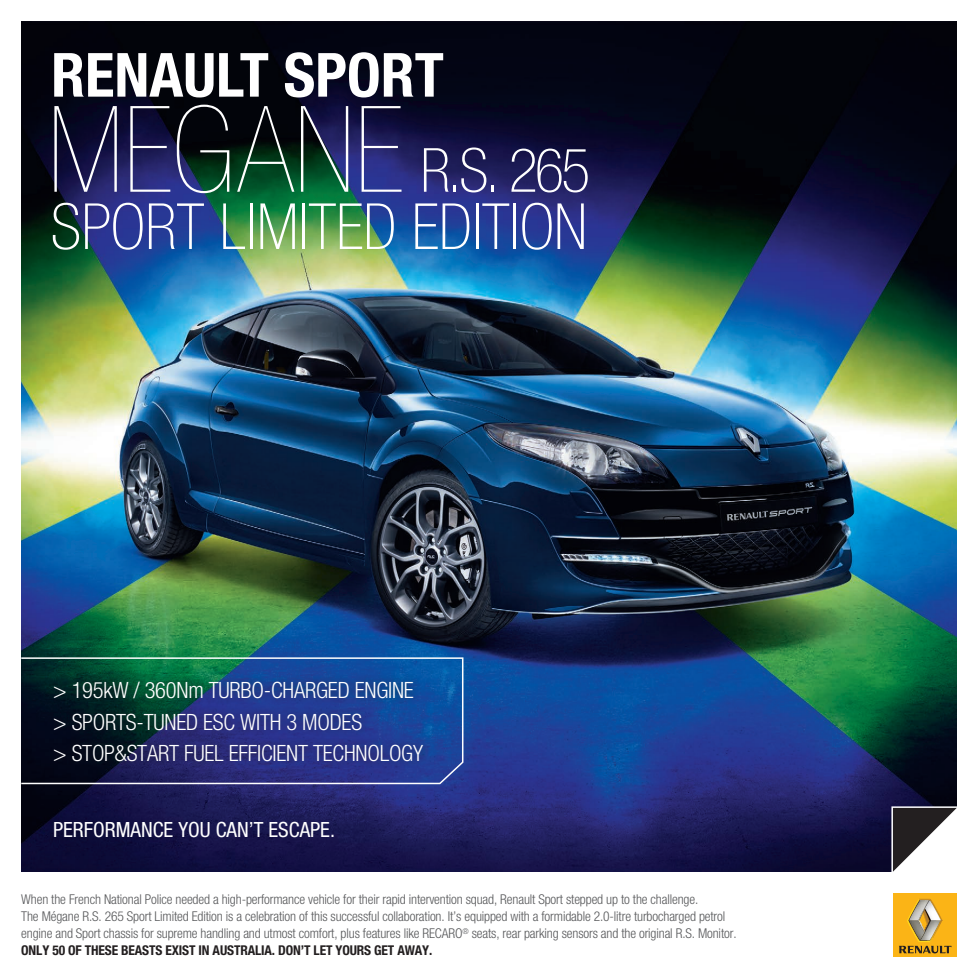
<style>
.page{position:relative;width:978px;height:978px;background:#fff}
.page>*{position:absolute;margin:0;border:0;box-sizing:border-box;transform-origin:0 0}
.t1{font:100 condensed 63.75px "Helvetica Neue";color:#fff}
.t2{font:100 condensed 60.9px "Helvetica Neue";color:#fff}
.t3{font:700 condensed 60.9px "Helvetica Neue";color:#fff}
.t4{font:300 condensed 22.5px/31.5px "Helvetica Neue";letter-spacing:-.01em;color:#fff}
.t5{font:condensed 21px "Helvetica Neue";color:#fff}
.t6{font:300 condensed 13.5px/17.2px "Helvetica Neue";letter-spacing:-.01em;color:#57585a}
.s1{font-weight:900;font-size:120px}
.s2{font-weight:700;color:#231f20}
</style>
<div class="page">
<img style="left:21px;top:21px;width:936px;height:851px">
<svg style="left:21px;top:657px;width:443px;height:128px;background:#224873"></svg>
<div style="left:893px;top:893px;width:64px;height:64px;background:#fbb416"></div>
<svg style="left:899px;top:899px;width:52px;height:54px"></svg>
<svg style="left:891px;top:806px;width:66px;height:66px"></svg>
<div style="left:47px;top:674px;width:384px;height:95px;background:#231f20;opacity:.5"></div>
<h2 class="t3" style="left:51px;top:38px;width:394px">RENAULT SPORT</h2>
<h2 class="t2" style="left:48px;top:136px;width:544px"><span class="s1">MEGANE</span> R.S. 265</h2>
<h1 class="t1" style="left:51px;top:191px;width:538px">SPORT LIMITED EDITION</h1>
<h3 class="t4" style="left:53px;top:674px;width:371px">&gt; 195kW / 360Nm TURBO-CHARGED ENGINE &gt; SPORTS-TUNED ESC WITH 3 MODES<br>&gt; STOP&amp;START FUEL EFFICIENT TECHNOLOGY</h3>
<h3 class="t5" style="left:53px;top:818px;width:283px">PERFORMANCE YOU CAN’T ESCAPE.</h3>
<p class="t6" style="left:21px;top:890px;width:717px">When the French National Police needed a high-performance vehicle for their rapid intervention squad, Renault Sport stepped up to the challenge.<br>The Mégane R.S. 265 Sport Limited Edition is a celebration of this successful collaboration. It’s equipped with a formidable 2.0-litre turbocharged petrol engine and Sport chassis for supreme handling and utmost comfort, plus features like RECARO<sup>®</sup> seats, rear parking sensors and the original R.S. Monitor.<br><span class="s2">ONLY 50 OF THESE BEASTS EXIST IN AUSTRALIA. DON’T LET YOURS GET AWAY.</span></p>
</div>
